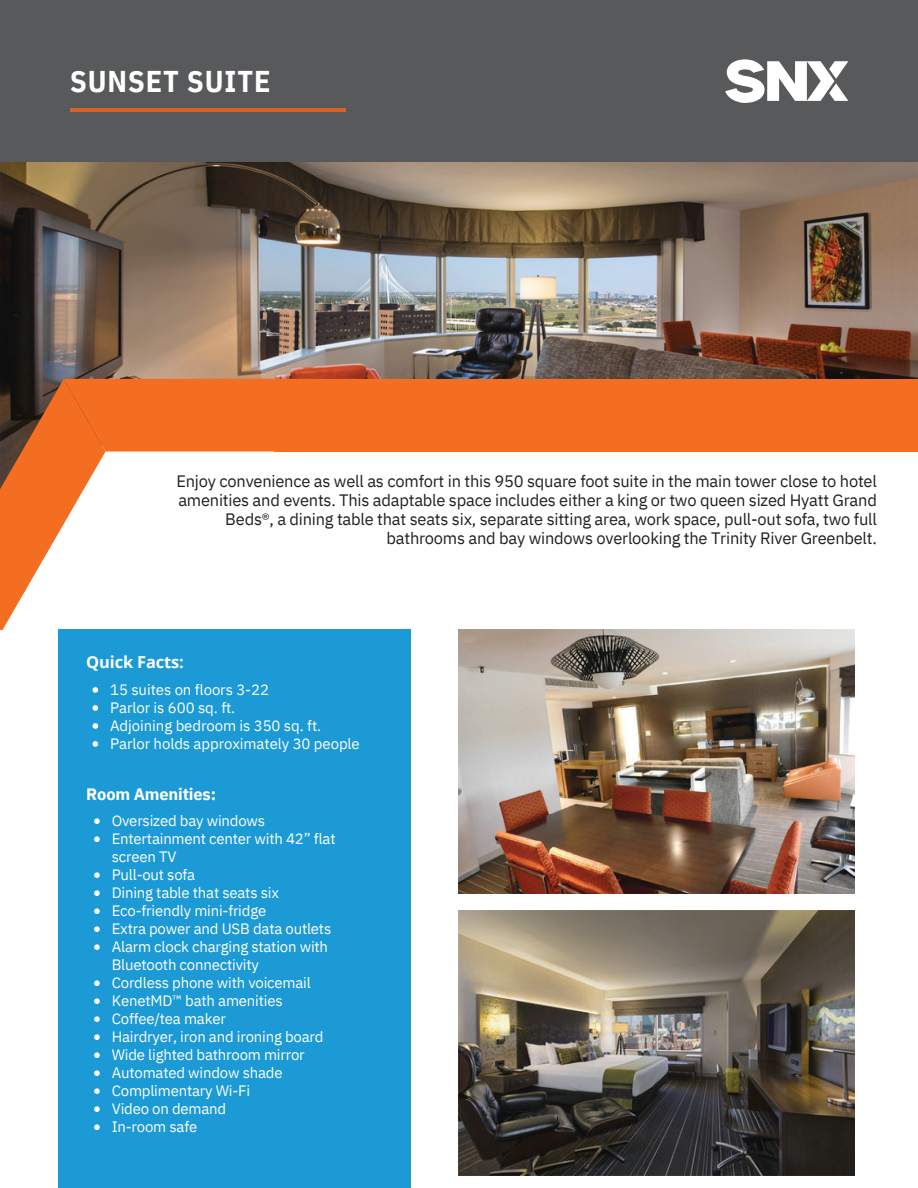
<style>
.page{position:relative;width:918px;height:1188px;background:#fff}
.page>*{position:absolute;margin:0;border:0;box-sizing:border-box;transform-origin:0 0}
.t1{font:700 30px "IBM Plex Sans Cond";letter-spacing:.03em;color:#fff}
.t2{font:16.5px/19.2px "IBM Plex Sans";letter-spacing:-.015em;color:#231f20;text-align:right}
.t3{font:700 16.5px "IBM Plex Sans";letter-spacing:-.01em;color:#fff}
.t4{font:700 16.5px "Open Sans";letter-spacing:-.01em;color:#fff}
.t5{font:15px/18px "IBM Plex Sans";letter-spacing:-.015em;color:#fff}
</style>
<div class="page">
<img style="left:0;top:162px;width:918px;height:217px">
<svg style="left:0;top:379px;width:357px;height:251px"></svg>
<div style="left:274px;top:379px;width:644px;height:73px;background:#f36e21"></div>
<img style="left:459px;top:630px;width:396px;height:264px">
<img style="left:458px;top:911px;width:397px;height:264px">
<div style="left:58px;top:630px;width:353px;height:558px;background:#1c9ad6"></div>
<svg style="left:94px;top:818px;width:6px;height:6px"></svg>
<svg style="left:94px;top:836px;width:6px;height:6px"></svg>
<svg style="left:94px;top:872px;width:6px;height:6px"></svg>
<svg style="left:94px;top:890px;width:6px;height:6px"></svg>
<svg style="left:94px;top:908px;width:6px;height:6px"></svg>
<svg style="left:94px;top:926px;width:6px;height:6px"></svg>
<svg style="left:94px;top:944px;width:6px;height:6px"></svg>
<svg style="left:94px;top:980px;width:6px;height:6px"></svg>
<svg style="left:94px;top:998px;width:6px;height:6px"></svg>
<svg style="left:94px;top:1016px;width:6px;height:6px"></svg>
<svg style="left:94px;top:1034px;width:6px;height:6px"></svg>
<svg style="left:94px;top:1052px;width:6px;height:6px"></svg>
<svg style="left:94px;top:1070px;width:6px;height:6px"></svg>
<svg style="left:94px;top:1088px;width:6px;height:6px"></svg>
<svg style="left:94px;top:1106px;width:6px;height:6px"></svg>
<svg style="left:94px;top:1124px;width:6px;height:6px"></svg>
<div style="left:0;top:0;width:918px;height:162px;background:#58595b"></div>
<hr style="left:70px;top:108px;width:276px;height:3px;background:#db6127">
<svg style="left:725px;top:59px;width:123px;height:44px"></svg>
<svg style="left:93px;top:687px;width:5px;height:6px"></svg>
<svg style="left:93px;top:705px;width:5px;height:6px"></svg>
<svg style="left:93px;top:723px;width:5px;height:6px"></svg>
<svg style="left:93px;top:741px;width:5px;height:6px"></svg>
<h1 class="t1" style="left:70px;top:57px;width:202px">SUNSET SUITE</h1>
<p class="t2" style="left:176px;top:470px;width:702px">Enjoy convenience as well as comfort in this 950 square foot suite in the main tower close to hotel amenities and events. This adaptable space includes either a king or two queen sized Hyatt Grand Beds®, a dining table that seats six, separate sitting area, work space, pull-out sofa, two full bathrooms and bay windows overlooking the Trinity River Greenbelt.</p>
<p class="t4" style="left:86px;top:650px;width:99px">Quick Facts:</p>
<p class="t5" style="left:110px;top:679px;width:251px">15 suites on floors 3-22<br>Parlor is 600 sq. ft.<br>Adjoining bedroom is 350 sq. ft.<br>Parlor holds approximately 30 people</p>
<p class="t3" style="left:86px;top:781px;width:131px">Room Amenities:</p>
<p class="t5" style="left:112px;top:811px;width:225px">Oversized bay windows<br>Entertainment center with 42” flat screen TV<br>Pull-out sofa<br>Dining table that seats six<br>Eco-friendly mini-fridge<br>Extra power and USB data outlets<br>Alarm clock charging station with<br>Bluetooth connectivity<br>Cordless phone with voicemail<br>KenetMD™ bath amenities<br>Coffee/tea maker<br>Hairdryer, iron and ironing board<br>Wide lighted bathroom mirror<br>Automated window shade<br>Complimentary Wi-Fi<br>Video on demand<br>In-room safe</p>
</div>
